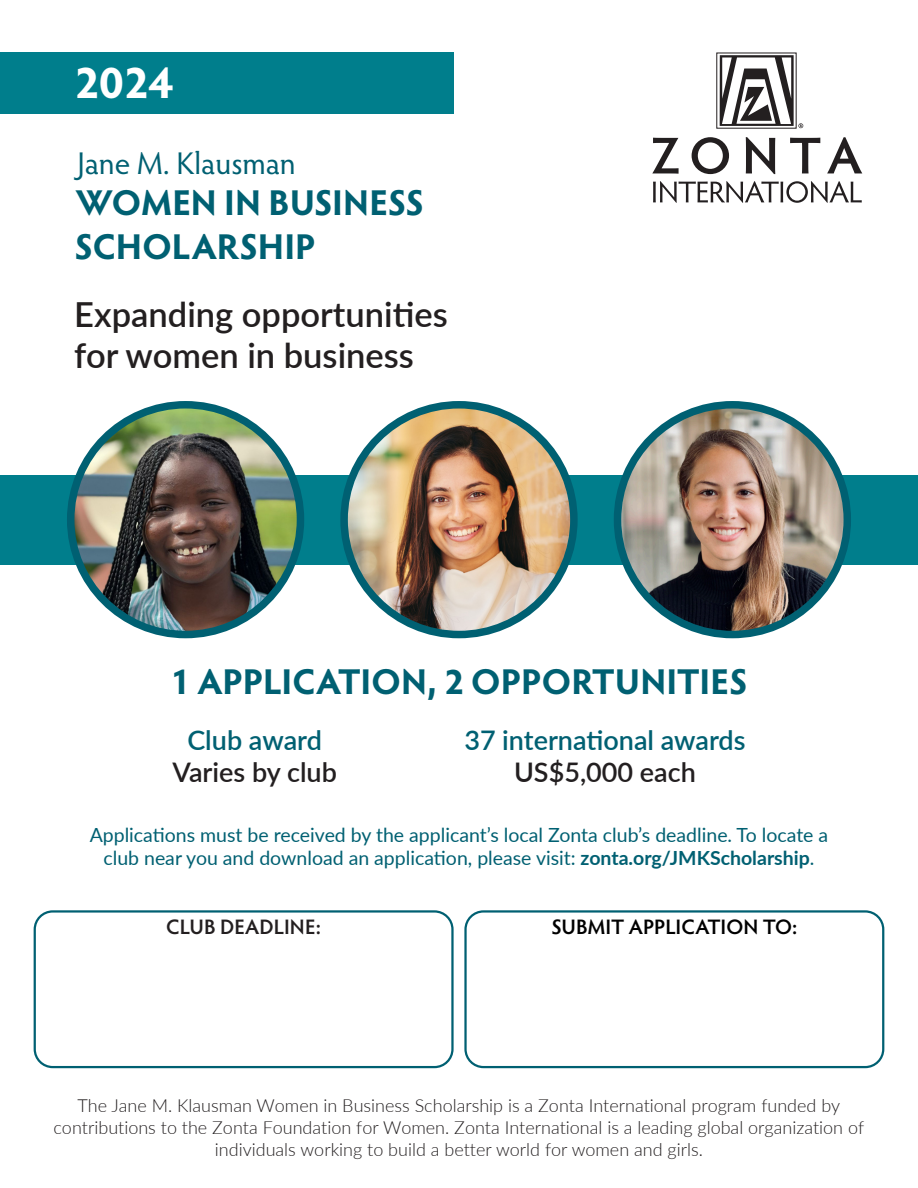
<style>
.page{position:relative;width:918px;height:1188px;background:#fff}
.page>*{position:absolute;margin:0;border:0;box-sizing:border-box;transform-origin:0 0}
.t1{font:700 45px "Hypatia Sans Pro";color:#fff}
.t2{font:700 36px/43.2px "Hypatia Sans Pro";color:#006072}
.t3{font:600 34.5px/41.4px "Lato";color:#231f20}
.t4{font:31.5px "Hypatia Sans Pro";color:#006072}
.t5{font:600 27px "Lato";color:#006072}
.t6{font:600 27px "Lato";color:#231f20}
.t7{font:600 21px "Hypatia Sans Pro";color:#000}
.t8{font:600 21px "Hypatia Sans Pro";letter-spacing:.005em;color:#231f20}
.t9{font:19.5px/23.4px "Lato";color:#006072;text-align:center}
.t10{font:300 18px/21.6px "Lato";color:#231f20;text-align:center}
.s1{font-weight:700}
</style>
<div class="page">
<div style="left:0;top:475px;width:918px;height:89px;background:#007e8c"></div>
<div style="left:0;top:53px;width:454px;height:61px;background:#007e8c"></div>
<div style="left:34px;top:910px;width:420px;height:158px;border:2px solid #006072;border-radius:18px"></div>
<div style="left:464px;top:910px;width:420px;height:158px;border:2px solid #006072;border-radius:18px"></div>
<img style="left:621px;top:405px;width:226px;height:230px">
<div style="left:614px;top:401px;width:237px;height:237px;border:8px solid #006072;border-radius:50%"></div>
<img style="left:344px;top:405px;width:230px;height:230px;border-radius:115px">
<div style="left:340px;top:401px;width:238px;height:237px;border:8px solid #006072;border-radius:50%"></div>
<img style="left:71px;top:405px;width:229px;height:230px;border-radius:115px">
<div style="left:67px;top:401px;width:237px;height:237px;border:8px solid #006072;border-radius:50%"></div>
<svg style="left:652px;top:138px;width:27px;height:36px"></svg>
<svg style="left:692px;top:137px;width:37px;height:37px"></svg>
<svg style="left:746px;top:137px;width:29px;height:37px"></svg>
<svg style="left:790px;top:138px;width:30px;height:35px"></svg>
<svg style="left:827px;top:137px;width:35px;height:36px"></svg>
<svg style="left:653px;top:181px;width:209px;height:22px"></svg>
<svg style="left:720px;top:55px;width:83px;height:73px"></svg>
<h1 class="t1" style="left:74px;top:51px;width:100px">2024</h1>
<h3 class="t4" style="left:78px;top:142px;width:220px">Jane M. Klausman</h3>
<h2 class="t2" style="left:74px;top:180px;width:351px">WOMEN IN BUSINESS<br>SCHOLARSHIP</h2>
<h3 class="t3" style="left:74px;top:293px;width:375px">Expanding opportunities for women in business</h3>
<h2 class="t2" style="left:170px;top:658px;width:579px">1 APPLICATION, 2 OPPORTUNITIES</h2>
<h3 class="t5" style="left:187px;top:723px;width:136px">Club award</h3>
<h3 class="t6" style="left:172px;top:756px;width:166px">Varies by club</h3>
<h3 class="t5" style="left:464px;top:723px;width:283px">37 international awards</h3>
<h3 class="t6" style="left:514px;top:756px;width:183px">US$5,000 each</h3>
<p class="t9" style="left:90px;top:823px;width:740px">Applications must be received by the applicant’s local Zonta club’s deadline. To locate a club near you and download an application, please visit: <span class="s1">zonta.org/JMKScholarship</span>.</p>
<p class="t8" style="left:166px;top:912px;width:156px">CLUB DEADLINE:</p>
<p class="t7" style="left:551px;top:912px;width:248px">SUBMIT APPLICATION TO:</p>
<p class="t10" style="left:53px;top:1095px;width:812px">The Jane M. Klausman Women in Business Scholarship is a Zonta International program funded by contributions to the Zonta Foundation for Women. Zonta International is a leading global organization of individuals working to build a better world for women and girls.</p>
</div>
